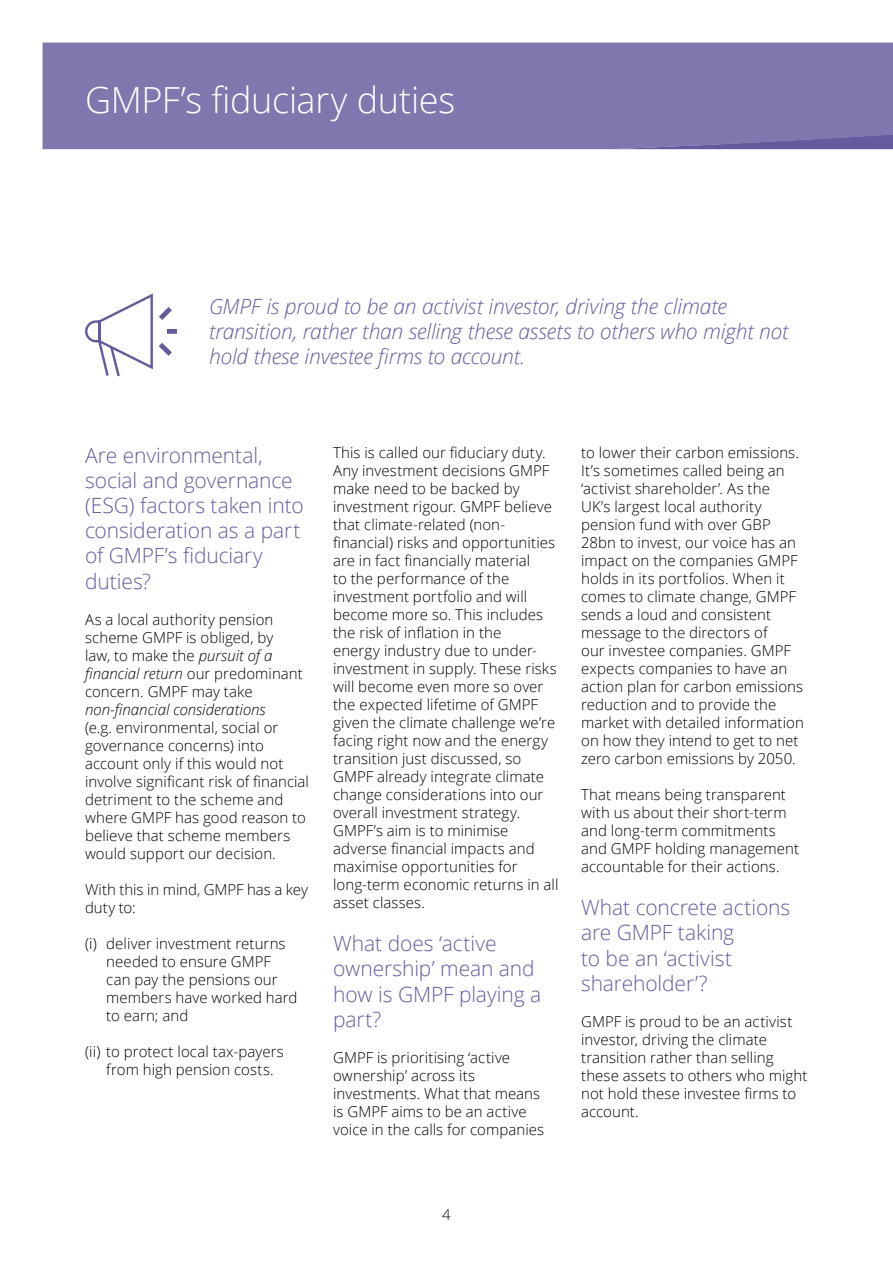
<style>
.page{position:relative;width:893px;height:1263px;background:#fff}
.page>*{position:absolute;margin:0;border:0;box-sizing:border-box;transform-origin:0 0}
.Chapter_heading{font:300 36px "Open Sans";letter-spacing:-.01em;color:#fff}
.Heading_14{font:300 21px/25.2px "Open Sans";letter-spacing:-.005em;color:#665a9f}
.Pull_out_quote{font:italic 300 21px/25.2px "Open Sans";letter-spacing:-.01em;color:#665a9f}
.Body_copy{font:300 15px/18px "Open Sans";letter-spacing:.005em;color:#000}
.Body_bullet{font:300 15px/18px "Open Sans";letter-spacing:.005em;color:#000}
.s1{font-style:italic}
</style>
<div class="page">
<div style="left:43px;top:43px;width:850px;height:106px;background:#8276ae"></div>
<svg style="left:85px;top:293px;width:92px;height:84px"></svg>
<p class="Chapter_heading" style="left:85px;top:75px;width:372px">GMPF’s fiduciary duties</p>
<p class="Pull_out_quote" style="left:209px;top:293px;width:581px">GMPF is proud to be an activist investor, driving the climate transition, rather than selling these assets to others who might not hold these investee firms to account.</p>
<p class="Heading_14" style="left:85px;top:442px;width:220px">Are environmental, social and governance (ESG) factors taken into consideration as a part of GMPF’s fiduciary duties?</p>
<p class="Body_copy" style="left:85px;top:610px;width:225px">As a local authority pension scheme GMPF is obliged, by<br>law, to make the <span class="s1">pursuit of a financial return</span> our predominant concern. GMPF may take <span class="s1">non-financial considerations<br></span>(e.g. environmental, social or governance concerns) into account only if this would not involve significant risk of financial detriment to the scheme and where GMPF has good reason to believe that scheme members would support our decision.</p>
<p class="Body_copy" style="left:85px;top:880px;width:224px">With this in mind, GMPF has a key duty to:</p>
<p class="Body_bullet" style="left:106px;top:934px;width:193px;text-indent:-21px">(i) deliver investment returns needed to ensure GMPF can pay the pensions our members have worked hard to earn; and</p>
<p class="Body_bullet" style="left:106px;top:1042px;width:179px;text-indent:-21px">(ii) to protect local tax-payers from high pension costs.</p>
<p class="Body_copy" style="left:333px;top:443px;width:227px">This is called our fiduciary duty.<br>Any investment decisions GMPF make need to be backed by investment rigour. GMPF believe that climate-related (non&shy;financial) risks and opportunities are in fact financially material<br>to the performance of the investment portfolio and will become more so. This includes the risk of inflation in the<br>energy industry due to under&shy;investment in supply. These risks will become even more so over the expected lifetime of GMPF given the climate challenge we’re facing right now and the energy transition just discussed, so<br>GMPF already integrate climate change considerations into our overall investment strategy.<br>GMPF’s aim is to minimise adverse financial impacts and maximise opportunities for long-term economic returns in all asset classes.</p>
<p class="Heading_14" style="left:333px;top:930px;width:210px">What does ‘active ownership’ mean and how is GMPF playing a part?</p>
<p class="Body_copy" style="left:333px;top:1048px;width:213px">GMPF is prioritising ‘active ownership’ across its investments. What that means is GMPF aims to be an active voice in the calls for companies</p>
<p class="Body_copy" style="left:581px;top:443px;width:224px">to lower their carbon emissions.<br>It’s sometimes called being an ‘activist shareholder’. As the<br>UK’s largest local authority pension fund with over GBP<br>28bn to invest, our voice has an impact on the companies GMPF holds in its portfolios. When it comes to climate change, GMPF sends a loud and consistent message to the directors of<br>our investee companies. GMPF expects companies to have an action plan for carbon emissions reduction and to provide the market with detailed information on how they intend to get to net zero carbon emissions by 2050.</p>
<p class="Body_copy" style="left:581px;top:785px;width:219px">That means being transparent with us about their short-term and long-term commitments and GMPF holding management accountable for their actions.</p>
<p class="Heading_14" style="left:581px;top:894px;width:211px">What concrete actions are GMPF taking<br>to be an ‘activist shareholder’?</p>
<p class="Body_copy" style="left:581px;top:1012px;width:228px">GMPF is proud to be an activist investor, driving the climate transition rather than selling these assets to others who might not hold these investee firms to account.</p>
<p class="Body_copy" style="left:442px;top:1205px;width:10px">4</p>
</div>
